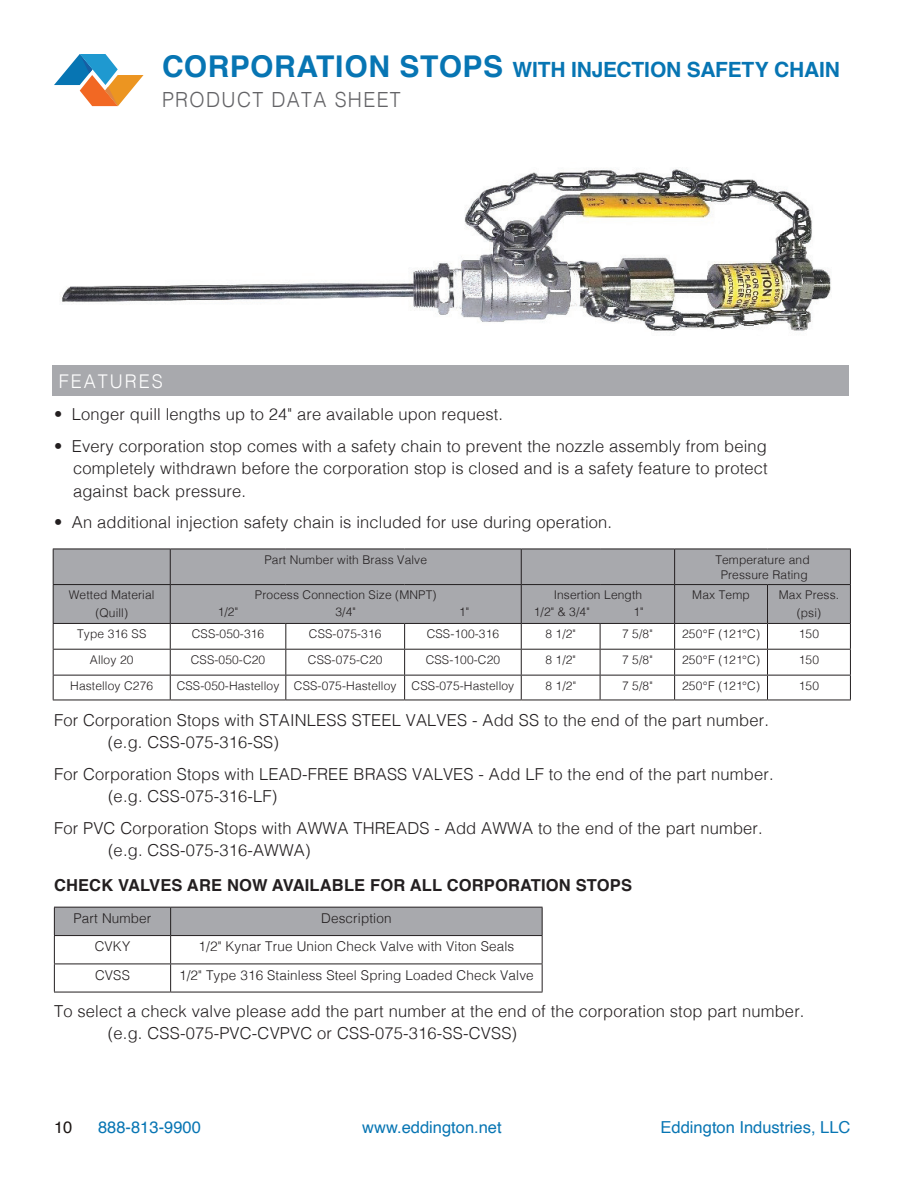
<style>
.page{position:relative;width:918px;height:1188px;background:#fff}
.page>*{position:absolute;margin:0;border:0;box-sizing:border-box;transform-origin:0 0}
.t1{font:700 21px "Helvetica";letter-spacing:-.01em;color:#0775b3}
.t2{font:300 20.85px "Helvetica";letter-spacing:.07em;color:#636366;scale:.93 1}
.t3{font:300 18.9px "Helvetica";letter-spacing:.11em;color:#fff;scale:.95 1}
.t4{font:300 16.5px/22.5px "Helvetica";letter-spacing:.01em;color:#231f20}
.t5{font:16.5px "Helvetica";color:#0775b3}
.t6{font:700 16.5px "Helvetica";letter-spacing:.01em;color:#231f20}
.t7{font:16.5px "Helvetica";color:#1b1513}
.t8{font:300 13.5px "Helvetica";letter-spacing:.01em;color:#231f20}
.t9{font:300 12px/18px "Helvetica";letter-spacing:.01em;color:#231f20;text-align:center}
.s1{font-size:30px}
</style>
<div class="page">
<svg style="left:54px;top:54px;width:90px;height:52px"></svg>
<img style="left:60px;top:168px;width:771px;height:163px">
<div style="left:52px;top:366px;width:796px;height:30px;background:#a8a9ad"></div>
<div style="left:54px;top:550px;width:796px;height:73px;background:#a8a9ad"></div>
<hr style="left:53px;top:549px;width:117px;height:1px;background:#231f20">
<hr style="left:53px;top:549px;width:1px;height:35px;background:#231f20">
<hr style="left:170px;top:549px;width:116px;height:1px;background:#231f20">
<hr style="left:170px;top:549px;width:1px;height:35px;background:#231f20">
<hr style="left:286px;top:549px;width:119px;height:1px;background:#231f20">
<hr style="left:405px;top:549px;width:116px;height:1px;background:#231f20">
<hr style="left:521px;top:549px;width:79px;height:1px;background:#231f20">
<hr style="left:521px;top:549px;width:1px;height:35px;background:#231f20">
<hr style="left:600px;top:549px;width:75px;height:1px;background:#231f20">
<hr style="left:675px;top:549px;width:93px;height:1px;background:#231f20">
<hr style="left:674px;top:549px;width:1px;height:35px;background:#231f20">
<hr style="left:768px;top:549px;width:83px;height:1px;background:#231f20">
<hr style="left:850px;top:549px;width:1px;height:35px;background:#231f20">
<hr style="left:53px;top:584px;width:117px;height:1px;background:#231f20">
<hr style="left:53px;top:585px;width:1px;height:38px;background:#231f20">
<hr style="left:170px;top:584px;width:116px;height:1px;background:#231f20">
<hr style="left:170px;top:585px;width:1px;height:38px;background:#231f20">
<hr style="left:286px;top:584px;width:119px;height:1px;background:#231f20">
<hr style="left:405px;top:584px;width:116px;height:1px;background:#231f20">
<hr style="left:521px;top:584px;width:79px;height:1px;background:#231f20">
<hr style="left:521px;top:585px;width:1px;height:38px;background:#231f20">
<hr style="left:600px;top:584px;width:75px;height:1px;background:#231f20">
<hr style="left:675px;top:584px;width:93px;height:1px;background:#231f20">
<hr style="left:674px;top:585px;width:1px;height:38px;background:#231f20">
<hr style="left:768px;top:584px;width:83px;height:1px;background:#231f20">
<hr style="left:767px;top:585px;width:1px;height:38px;background:#231f20">
<hr style="left:850px;top:585px;width:1px;height:38px;background:#231f20">
<hr style="left:53px;top:623px;width:117px;height:1px;background:#231f20">
<hr style="left:170px;top:623px;width:116px;height:1px;background:#231f20">
<hr style="left:286px;top:623px;width:119px;height:1px;background:#231f20">
<hr style="left:405px;top:623px;width:116px;height:1px;background:#231f20">
<hr style="left:521px;top:623px;width:79px;height:1px;background:#231f20">
<hr style="left:600px;top:623px;width:75px;height:1px;background:#231f20">
<hr style="left:675px;top:623px;width:93px;height:1px;background:#231f20">
<hr style="left:768px;top:623px;width:83px;height:1px;background:#231f20">
<hr style="left:53px;top:649px;width:117px;height:1px;background:#231f20">
<hr style="left:170px;top:649px;width:116px;height:1px;background:#231f20">
<hr style="left:286px;top:649px;width:119px;height:1px;background:#231f20">
<hr style="left:405px;top:649px;width:116px;height:1px;background:#231f20">
<hr style="left:521px;top:649px;width:79px;height:1px;background:#231f20">
<hr style="left:600px;top:649px;width:75px;height:1px;background:#231f20">
<hr style="left:675px;top:649px;width:93px;height:1px;background:#231f20">
<hr style="left:768px;top:649px;width:83px;height:1px;background:#231f20">
<hr style="left:53px;top:675px;width:117px;height:1px;background:#231f20">
<svg style="left:53px;top:624px;width:1px;height:76px"></svg>
<hr style="left:170px;top:675px;width:116px;height:1px;background:#231f20">
<svg style="left:170px;top:624px;width:1px;height:76px"></svg>
<hr style="left:286px;top:675px;width:119px;height:1px;background:#231f20">
<svg style="left:285px;top:624px;width:1px;height:76px"></svg>
<hr style="left:405px;top:675px;width:116px;height:1px;background:#231f20">
<svg style="left:404px;top:624px;width:1px;height:76px"></svg>
<hr style="left:521px;top:675px;width:79px;height:1px;background:#231f20">
<svg style="left:521px;top:624px;width:1px;height:76px"></svg>
<hr style="left:600px;top:675px;width:75px;height:1px;background:#231f20">
<svg style="left:600px;top:624px;width:1px;height:76px"></svg>
<hr style="left:675px;top:675px;width:93px;height:1px;background:#231f20">
<svg style="left:674px;top:624px;width:1px;height:76px"></svg>
<hr style="left:768px;top:675px;width:83px;height:1px;background:#231f20">
<svg style="left:767px;top:624px;width:1px;height:76px"></svg>
<svg style="left:850px;top:624px;width:1px;height:76px"></svg>
<hr style="left:53px;top:700px;width:117px;height:1px;background:#231f20">
<hr style="left:170px;top:700px;width:116px;height:1px;background:#231f20">
<hr style="left:286px;top:700px;width:119px;height:1px;background:#231f20">
<hr style="left:405px;top:700px;width:116px;height:1px;background:#231f20">
<hr style="left:521px;top:700px;width:79px;height:1px;background:#231f20">
<hr style="left:600px;top:700px;width:75px;height:1px;background:#231f20">
<hr style="left:675px;top:700px;width:93px;height:1px;background:#231f20">
<hr style="left:768px;top:700px;width:83px;height:1px;background:#231f20">
<svg style="left:54px;top:907px;width:489px;height:85px"></svg>
<hr style="left:54px;top:992px;width:117px;height:1px;background:#231f20">
<hr style="left:171px;top:992px;width:372px;height:1px;background:#231f20">
<p class="t1" style="left:162px;top:52px;width:679px"><span class="s1">CORPORATION STOPS</span> WITH INJECTION SAFETY CHAIN</p>
<p class="t2" style="left:162px;top:81px;width:258px">PRODUCT DATA SHEET</p>
<p class="t3" style="left:59px;top:365px;width:111px">FEATURES</p>
<p class="t4" style="left:54px;top:402px;width:451px">• Longer quill lengths up to 24" are available upon request.</p>
<p class="t4" style="left:73px;top:434px;width:696px;text-align:justify;text-indent:-19px">• Every corporation stop comes with a safety chain to prevent the nozzle assembly from being completely withdrawn before the corporation stop is closed and is a safety feature to protect against back pressure.</p>
<p class="t4" style="left:54px;top:510px;width:560px">• An additional injection safety chain is included for use during operation.</p>
<p class="t9" style="left:264px;top:549px;width:164px">Part Number with Brass Valve</p>
<p class="t9" style="left:715px;top:551px;width:96px;line-height:15px">Temperature and<br>Pressure Rating</p>
<p class="t9" style="left:69px;top:585px;width:87px">Wetted Material (Quill)</p>
<p class="t9" style="left:255px;top:585px;width:183px">Process Connection Size (MNPT)</p>
<p class="t9" style="left:554px;top:585px;width:90px">Insertion Length</p>
<p class="t9" style="left:692px;top:585px;width:59px">Max Temp</p>
<p class="t9" style="left:779px;top:585px;width:62px">Max Press. (psi)</p>
<p class="t9" style="left:77px;top:624px;width:71px">Type 316 SS</p>
<p class="t9" style="left:192px;top:624px;width:74px">CSS-050-316</p>
<p class="t9" style="left:309px;top:624px;width:74px">CSS-075-316</p>
<p class="t9" style="left:427px;top:624px;width:74px">CSS-100-316</p>
<p class="t9" style="left:545px;top:624px;width:32px">8 1/2"</p>
<p class="t9" style="left:622px;top:624px;width:32px">7 5/8"</p>
<p class="t9" style="left:682px;top:624px;width:79px">250 ° F (121 ° C)</p>
<p class="t9" style="left:799px;top:624px;width:22px">150</p>
<p class="t9" style="left:90px;top:650px;width:45px">Alloy 20</p>
<p class="t9" style="left:191px;top:650px;width:76px">CSS-050-C20</p>
<p class="t9" style="left:308px;top:650px;width:76px">CSS-075-C20</p>
<p class="t9" style="left:426px;top:650px;width:76px">CSS-100-C20</p>
<p class="t9" style="left:545px;top:650px;width:32px">8 1/2"</p>
<p class="t9" style="left:622px;top:650px;width:32px">7 5/8"</p>
<p class="t9" style="left:682px;top:650px;width:79px">250 ° F (121 ° C)</p>
<p class="t9" style="left:799px;top:650px;width:22px">150</p>
<p class="t9" style="left:70px;top:676px;width:84px">Hastelloy C276</p>
<p class="t9" style="left:177px;top:676px;width:221px">CSS-050-Hastelloy CSS-075-Hastelloy</p>
<p class="t9" style="left:412px;top:676px;width:104px">CSS-075-Hastelloy</p>
<p class="t9" style="left:545px;top:676px;width:32px">8 1/2"</p>
<p class="t9" style="left:622px;top:676px;width:32px">7 5/8"</p>
<p class="t9" style="left:682px;top:676px;width:79px">250 ° F (121 ° C)</p>
<p class="t9" style="left:799px;top:676px;width:22px">150</p>
<p class="t9" style="left:218px;top:602px;width:22px">1/2"</p>
<p class="t9" style="left:335px;top:602px;width:22px">3/4"</p>
<p class="t9" style="left:459px;top:602px;width:12px">1"</p>
<p class="t9" style="left:534px;top:602px;width:57px">1/2" &amp; 3/4"</p>
<p class="t9" style="left:633px;top:602px;width:12px">1"</p>
<p class="t4" style="left:108px;top:707px;width:663px;text-indent:-54px">For Corporation Stops with STAINLESS STEEL VALVES - Add SS to the end of the part number. (e.g. CSS-075-316-SS)</p>
<p class="t4" style="left:108px;top:761px;width:667px;text-indent:-54px">For Corporation Stops with LEAD-FREE BRASS VALVES - Add LF to the end of the part number. (e.g. CSS-075-316-LF)</p>
<p class="t4" style="left:108px;top:815px;width:656px;text-indent:-54px">For PVC Corporation Stops with AWWA THREADS - Add AWWA to the end of the part number. (e.g. CSS-075-316-AWWA)</p>
<p class="t6" style="left:54px;top:871px;width:580px">CHECK VALVES ARE NOW AVAILABLE FOR ALL CORPORATION STOPS</p>
<p class="t8" style="left:74px;top:907px;width:79px">Part Number</p>
<p class="t8" style="left:321px;top:907px;width:72px">Description</p>
<p class="t8" style="left:95px;top:935px;width:37px">CVKY</p>
<p class="t8" style="left:199px;top:935px;width:317px">1/2" Kynar True Union Check Valve with Viton Seals</p>
<p class="t8" style="left:95px;top:963px;width:36px">CVSS</p>
<p class="t8" style="left:179px;top:963px;width:356px">1/2" Type 316 Stainless Steel Spring Loaded Check Valve</p>
<p class="t4" style="left:108px;top:998px;width:698px;text-indent:-54px">To select a check valve please add the part number at the end of the corporation stop part number. (e.g. CSS-075-PVC-CVPVC or CSS-075-316-SS-CVSS)</p>
<p class="t7" style="left:54px;top:1114px;width:20px">10</p>
<p class="t5" style="left:98px;top:1114px;width:104px">888-813-9900</p>
<p class="t5" style="left:362px;top:1114px;width:141px">www.eddington.net</p>
<p class="t5" style="left:661px;top:1114px;width:191px">Eddington Industries, LLC</p>
</div>
